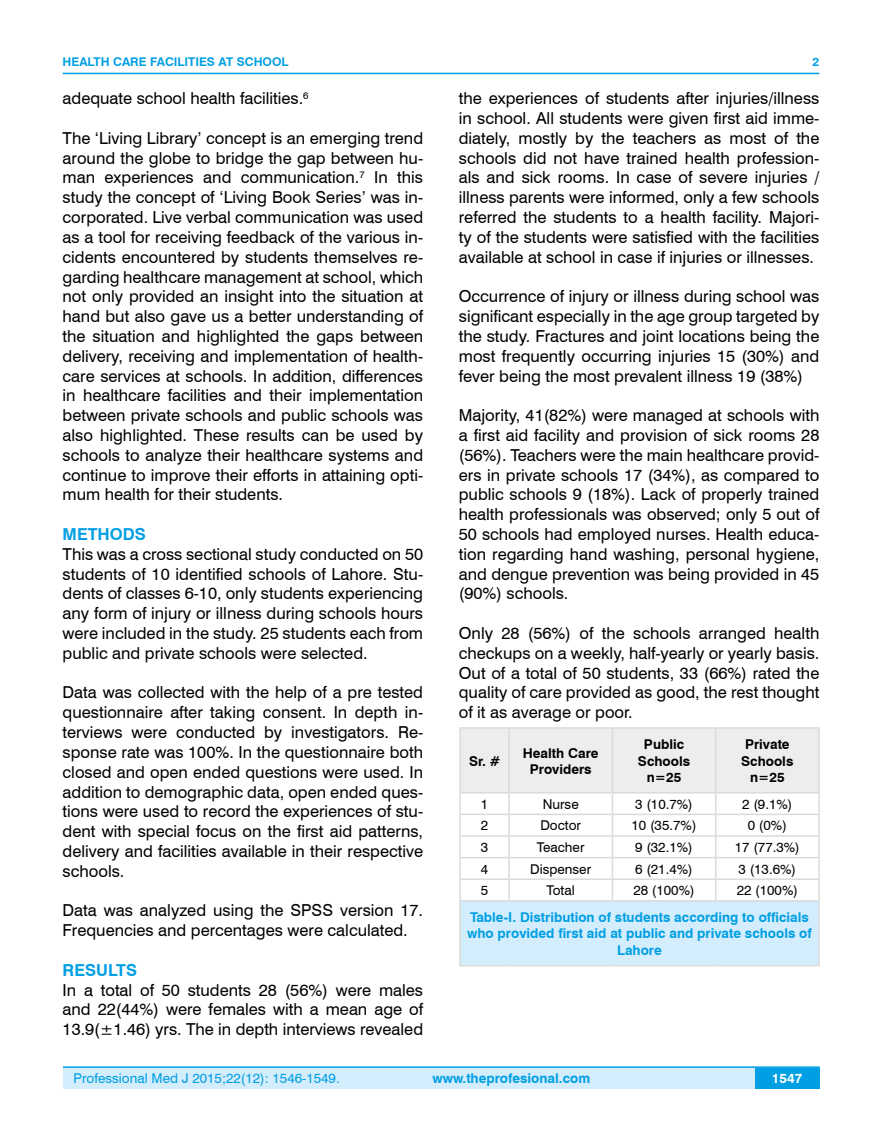
<style>
.page{position:relative;width:882px;height:1145px;background:#fff}
.page>*{position:absolute;margin:0;border:0;box-sizing:border-box;transform-origin:0 0}
.t1{font:16.5px/19.8px "Swiss 721 BT";color:#000;text-align:justify}
.t2{font:700 16.5px "Swiss 721 BT";color:#009fe3}
.t3{font:700 13.5px/16.2px "Swiss 721 BT";color:#009fe3;text-align:center}
.t4{font:13.5px "Swiss 721 BT";color:#000}
.t5{font:700 13.5px/16.2px "Swiss 721 BT";color:#000;text-align:center}
.t6{font:13.5px "Swiss 721 BT";color:#009fe3}
.t7{font:700 13.5px "Swiss 721 BT";color:#fff}
.t8{font:700 12px "Swiss 721 BT";color:#009fe3}
</style>
<div class="page">
<div style="left:63px;top:1067px;width:756px;height:21px;background:#d4edfc"></div>
<hr style="left:63px;top:1066px;width:756px;height:2px;background:#009fe3">
<div style="left:754px;top:1068px;width:65px;height:20px;background:#009fe3"></div>
<hr style="left:63px;top:73px;width:756px;height:1px;background:#009fe3">
<div style="left:460px;top:900px;width:358px;height:65px;background:#d4edfc"></div>
<hr style="left:459px;top:727px;width:50px;height:1px;background:#dadada">
<hr style="left:509px;top:727px;width:103px;height:1px;background:#dadada">
<hr style="left:612px;top:727px;width:103px;height:1px;background:#dadada">
<hr style="left:715px;top:727px;width:104px;height:1px;background:#dadada">
<hr style="left:817px;top:728px;width:2px;height:64px;background:#dadada">
<hr style="left:715px;top:792px;width:104px;height:1px;background:#dadada">
<hr style="left:817px;top:793px;width:2px;height:20px;background:#dadada">
<hr style="left:715px;top:813px;width:104px;height:2px;background:#dadada">
<hr style="left:817px;top:815px;width:2px;height:20px;background:#dadada">
<hr style="left:715px;top:835px;width:104px;height:1px;background:#dadada">
<hr style="left:817px;top:836px;width:2px;height:21px;background:#dadada">
<hr style="left:715px;top:857px;width:104px;height:1px;background:#dadada">
<hr style="left:817px;top:858px;width:2px;height:20px;background:#dadada">
<svg style="left:459px;top:728px;width:359px;height:172px"></svg>
<hr style="left:612px;top:878px;width:103px;height:2px;background:#dadada">
<hr style="left:611px;top:880px;width:2px;height:20px;background:#dadada">
<hr style="left:715px;top:878px;width:104px;height:2px;background:#dadada">
<hr style="left:714px;top:880px;width:2px;height:20px;background:#dadada">
<hr style="left:817px;top:880px;width:2px;height:20px;background:#dadada">
<hr style="left:459px;top:900px;width:50px;height:1px;background:#dadada">
<hr style="left:459px;top:901px;width:1px;height:64px;background:#dadada">
<hr style="left:509px;top:900px;width:103px;height:1px;background:#dadada">
<hr style="left:612px;top:900px;width:103px;height:1px;background:#dadada">
<hr style="left:715px;top:900px;width:104px;height:1px;background:#dadada">
<hr style="left:817px;top:901px;width:2px;height:64px;background:#dadada">
<hr style="left:459px;top:965px;width:50px;height:1px;background:#dadada">
<hr style="left:509px;top:965px;width:103px;height:1px;background:#dadada">
<hr style="left:612px;top:965px;width:103px;height:1px;background:#dadada">
<hr style="left:715px;top:965px;width:104px;height:1px;background:#dadada">
<p class="t8" style="left:63px;top:53px;width:227px">HEALTH CARE FACILITIES AT SCHOOL</p>
<p class="t1" style="left:63px;top:88px;width:247px">adequate school health facilities.<sup>6</sup></p>
<p class="t1" style="left:63px;top:127px;width:362px">The ‘Living Library’ concept is an emerging trend around the globe to bridge the gap between hu&shy;man experiences and communication.<sup>7</sup> In this study the concept of ‘Living Book Series’ was in&shy;corporated. Live verbal communication was used as a tool for receiving feedback of the various in&shy;cidents encountered by students themselves re&shy;garding healthcare management at school, which not only provided an insight into the situation at hand but also gave us a better understanding of the situation and highlighted the gaps between delivery, receiving and implementation of health&shy;care services at schools. In addition, differences in healthcare facilities and their implementation between private schools and public schools was also highlighted. These results can be used by schools to analyze their healthcare systems and continue to improve their efforts in attaining opti&shy;mum health for their students.</p>
<p class="t2" style="left:63px;top:523px;width:85px">METHODS</p>
<p class="t1" style="left:63px;top:543px;width:362px">This was a cross sectional study conducted on 50 students of 10 identified schools of Lahore. Stu&shy;dents of classes 6-10, only students experiencing any form of injury or illness during schools hours were included in the study. 25 students each from public and private schools were selected.</p>
<p class="t1" style="left:63px;top:682px;width:362px">Data was collected with the help of a pre tested questionnaire after taking consent. In depth in&shy;terviews were conducted by investigators. Re&shy;sponse rate was 100%. In the questionnaire both closed and open ended questions were used. In addition to demographic data, open ended ques&shy;tions were used to record the experiences of stu&shy;dent with special focus on the first aid patterns, delivery and facilities available in their respective schools.</p>
<p class="t1" style="left:63px;top:900px;width:362px">Data was analyzed using the SPSS version 17.<br>Frequencies and percentages were calculated.</p>
<p class="t2" style="left:63px;top:958px;width:76px">RESULTS</p>
<p class="t1" style="left:63px;top:979px;width:362px">In a total of 50 students 28 (56%) were males and 22(44%) were females with a mean age of 13.9(±1.46) yrs. The in depth interviews revealed</p>
<p class="t8" style="left:812px;top:53px;width:8px">2</p>
<p class="t1" style="left:458px;top:88px;width:362px">the experiences of students after injuries/illness in school. All students were given first aid imme&shy;diately, mostly by the teachers as most of the schools did not have trained health profession&shy;als and sick rooms. In case of severe injuries / illness parents were informed, only a few schools referred the students to a health facility. Majori&shy;ty of the students were satisfied with the facilities available at school in case if injuries or illnesses.</p>
<p class="t1" style="left:458px;top:286px;width:362px">Occurrence of injury or illness during school was significant especially in the age group targeted by the study. Fractures and joint locations being the most frequently occurring injuries 15 (30%) and fever being the most prevalent illness 19 (38%)</p>
<p class="t1" style="left:458px;top:405px;width:362px">Majority, 41(82%) were managed at schools with a first aid facility and provision of sick rooms 28 (56%). Teachers were the main healthcare provid&shy;ers in private schools 17 (34%), as compared to public schools 9 (18%). Lack of properly trained health professionals was observed; only 5 out of 50 schools had employed nurses. Health educa&shy;tion regarding hand washing, personal hygiene, and dengue prevention was being provided in 45 (90%) schools.</p>
<p class="t1" style="left:458px;top:622px;width:362px">Only 28 (56%) of the schools arranged health checkups on a weekly, half-yearly or yearly basis.<br>Out of a total of 50 students, 33 (66%) rated the quality of care provided as good, the rest thought of it as average or poor.</p>
<p class="t5" style="left:469px;top:752px;width:32px">Sr. #</p>
<p class="t5" style="left:522px;top:744px;width:77px">Health Care<br>Providers</p>
<p class="t5" style="left:637px;top:736px;width:54px">Public<br>Schools n=25</p>
<p class="t5" style="left:741px;top:736px;width:54px">Private<br>Schools n=25</p>
<p class="t4" style="left:480px;top:794px;width:9px">1</p>
<p class="t4" style="left:542px;top:794px;width:37px">Nurse</p>
<p class="t4" style="left:635px;top:794px;width:59px">3 (10.7%)</p>
<p class="t4" style="left:741px;top:794px;width:52px">2 (9.1%)</p>
<p class="t4" style="left:480px;top:816px;width:9px">2</p>
<p class="t4" style="left:540px;top:816px;width:42px">Doctor</p>
<p class="t4" style="left:631px;top:816px;width:66px">10 (35.7%)</p>
<p class="t4" style="left:747px;top:816px;width:41px">0 (0%)</p>
<p class="t4" style="left:480px;top:838px;width:9px">3</p>
<p class="t4" style="left:536px;top:838px;width:49px">Teacher</p>
<p class="t4" style="left:635px;top:838px;width:59px">9 (32.1%)</p>
<p class="t4" style="left:734px;top:838px;width:66px">17 (77.3%)</p>
<p class="t4" style="left:480px;top:859px;width:9px">4</p>
<p class="t4" style="left:530px;top:859px;width:62px">Dispenser</p>
<p class="t4" style="left:635px;top:859px;width:59px">6 (21.4%)</p>
<p class="t4" style="left:738px;top:859px;width:59px">3 (13.6%)</p>
<p class="t4" style="left:480px;top:881px;width:9px">5</p>
<p class="t4" style="left:546px;top:881px;width:30px">Total</p>
<p class="t4" style="left:633px;top:881px;width:63px">28 (100%)</p>
<p class="t4" style="left:736px;top:881px;width:63px">22 (100%)</p>
<p class="t3" style="left:467px;top:908px;width:346px">Table-I. Distribution of students according to officials who provided first aid at public and private schools of<br>Lahore</p>
<p class="t6" style="left:74px;top:1069px;width:267px">Professional Med J 2015;22(12): 1546-1549.</p>
<p class="t3" style="left:432px;top:1069px;width:159px">www.theprofesional.com</p>
<p class="t7" style="left:771px;top:1069px;width:32px">1547</p>
</div>
